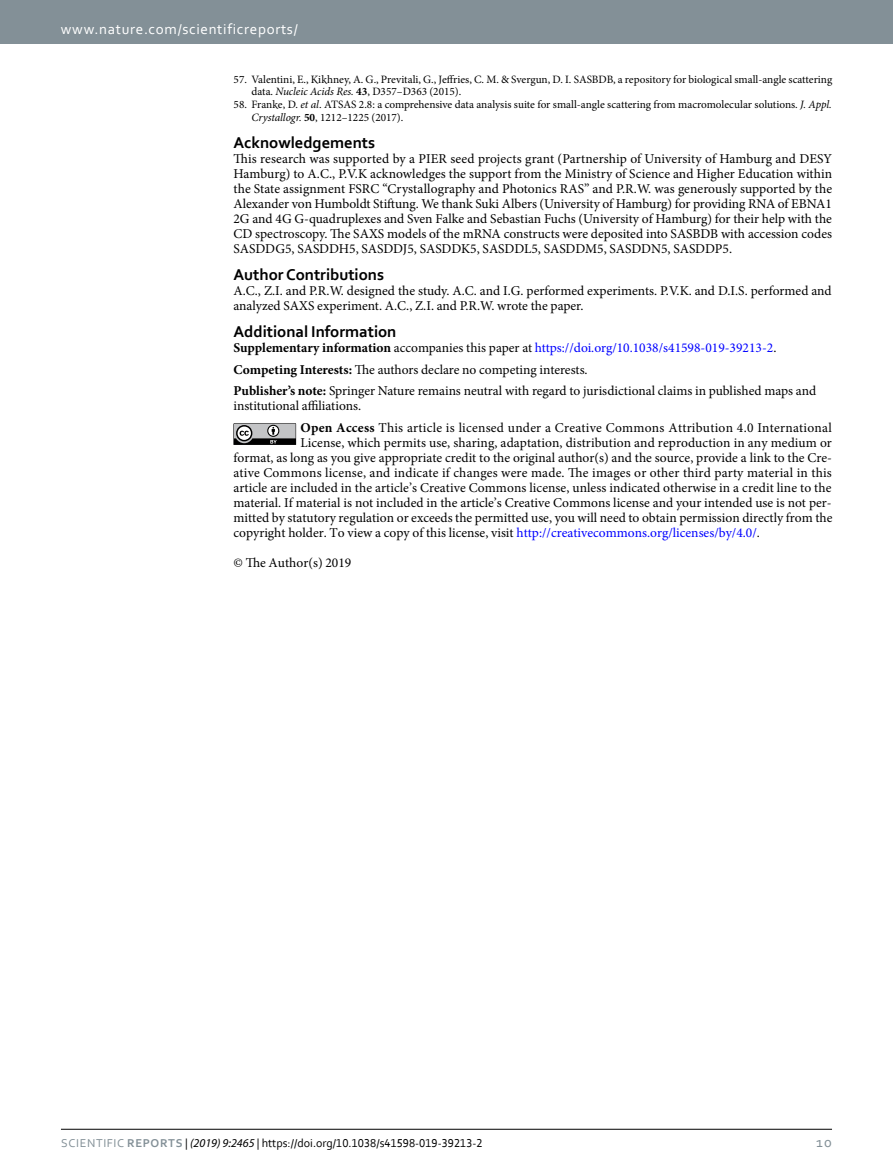
<style>
.page{position:relative;width:893px;height:1174px;background:#fff}
.page>*{position:absolute;margin:0;border:0;box-sizing:border-box;transform-origin:0 0}
.t1{font:16.5px "Corbel Bold 2";color:#000}
.t2{font:15px "Corbel 2";letter-spacing:.045em;color:#fff}
.t3{font:15px "Corbel 2";color:#839097}
.t4{font:13.5px/15px "Minion Pro";color:#000;text-align:justify}
.t5{font:13.5px/21.8px "Minion Pro";letter-spacing:.02em;color:#000}
.t6{font:12px "Corbel";color:#000}
.t7{font:11.25px/12.8px "Minion Pro";color:#000}
.s1{font-style:italic}
.s2{font-weight:700}
.s3{color:#00f}
.s4{font-family:"Corbel 2";color:#839097}
.s5{font-family:"Corbel Bold 2";color:#839097}
.s6{font-family:"Corbel 2"}
.s7{font-family:"Myriad Pro";font-style:italic}
</style>
<div class="page">
<hr style="left:61px;top:1129px;width:771px;height:1px;background:#000">
<div style="left:0;top:0;width:893px;height:43px;background:#839097"></div>
<svg style="left:233px;top:423px;width:63px;height:22px"></svg>
<p class="t2" style="left:61px;top:19px;width:238px">www.nature.com/scientificreports/</p>
<p class="t7" style="left:251px;top:73px;width:582px;text-indent:-18px">57. Valentini, E., Kikhney, A. G., Previtali, G., Jeffries, C. M. &amp; Svergun, D. I. SASBDB, a repository for biological small-angle scattering data. <span class="s1">Nucleic Acids Res.</span> <span class="s2">43</span>, D357–D363 (2015).</p>
<p class="t7" style="left:251px;top:98px;width:582px;text-indent:-18px">58. Franke, D. <span class="s1">et al</span>. ATSAS 2.8: a comprehensive data analysis suite for small-angle scattering from macromolecular solutions. <span class="s1">J. Appl.<br>Crystallogr.</span> <span class="s2">50</span>, 1212–1225 (2017).</p>
<p class="t1" style="left:233px;top:132px;width:143px">Acknowledgements</p>
<p class="t4" style="left:233px;top:151px;width:600px">This research was supported by a PIER seed projects grant (Partnership of University of Hamburg and DESY Hamburg) to A.C., P.V.K acknowledges the support from the Ministry of Science and Higher Education within the State assignment FSRC “Crystallography and Photonics RAS” and P.R.W. was generously supported by the Alexander von Humboldt Stiftung. We thank Suki Albers (University of Hamburg) for providing RNA of EBNA1<br>2G and 4G G-quadruplexes and Sven Falke and Sebastian Fuchs (University of Hamburg) for their help with the CD spectroscopy. The SAXS models of the mRNA constructs were deposited into SASBDB with accession codes SASDDG5, SASDDH5, SASDDJ5, SASDDK5, SASDDL5, SASDDM5, SASDDN5, SASDDP5.</p>
<p class="t1" style="left:233px;top:264px;width:152px">Author Contributions</p>
<p class="t4" style="left:233px;top:283px;width:600px">A.C., Z.I. and P.R.W. designed the study. A.C. and I.G. performed experiments. P.V.K. and D.I.S. performed and analyzed SAXS experiment. A.C., Z.I. and P.R.W. wrote the paper.</p>
<p class="t1" style="left:233px;top:321px;width:164px">Additional Information</p>
<p class="t4" style="left:233px;top:337px;width:584px;line-height:21.8px;text-align:left"><span class="s2">Supplementary information</span> accompanies this paper at <span class="s3">https://doi.org/10.1038/s41598-019-39213-2</span>.<br><span class="s2">Competing Interests:</span> The authors declare no competing interests.<br><span class="s2">Publisher’s note:</span> Springer Nature remains neutral with regard to jurisdictional claims in published maps and</p>
<p class="t5" style="left:301px;top:395px;width:533px;text-indent:-67px">institutional affiliations.<br><span class="s2">Open Access</span> This article is licensed under a Creative Commons Attribution 4.0 International</p>
<p class="t4" style="left:233px;top:435px;width:601px;text-indent:67px">License, which permits use, sharing, adaptation, distribution and reproduction in any medium or format, as long as you give appropriate credit to the original author(s) and the source, provide a link to the Cre&shy;ative Commons license, and indicate if changes were made. The images or other third party material in this article are included in the article’s Creative Commons license, unless indicated otherwise in a credit line to the material. If material is not included in the article’s Creative Commons license and your intended use is not per&shy;mitted by statutory regulation or exceeds the permitted use, you will need to obtain permission directly from the copyright holder. To view a copy of this license, visit <span class="s3">http://creativecommons.org/licenses/by/4.0/</span>.</p>
<p class="t4" style="left:233px;top:555px;width:119px">© The Author(s) 2019</p>
<p class="t6" style="left:61px;top:1135px;width:423px"><span class="s4">Scientific</span> <span class="s5">Reports</span> <span class="s6">|</span> <span class="s7">(2019) 9:2465</span> <span class="s6">|</span> https://doi.org/10.1038/s41598-019-39213-2</p>
<p class="t3" style="left:816px;top:1132px;width:17px">10</p>
</div>
